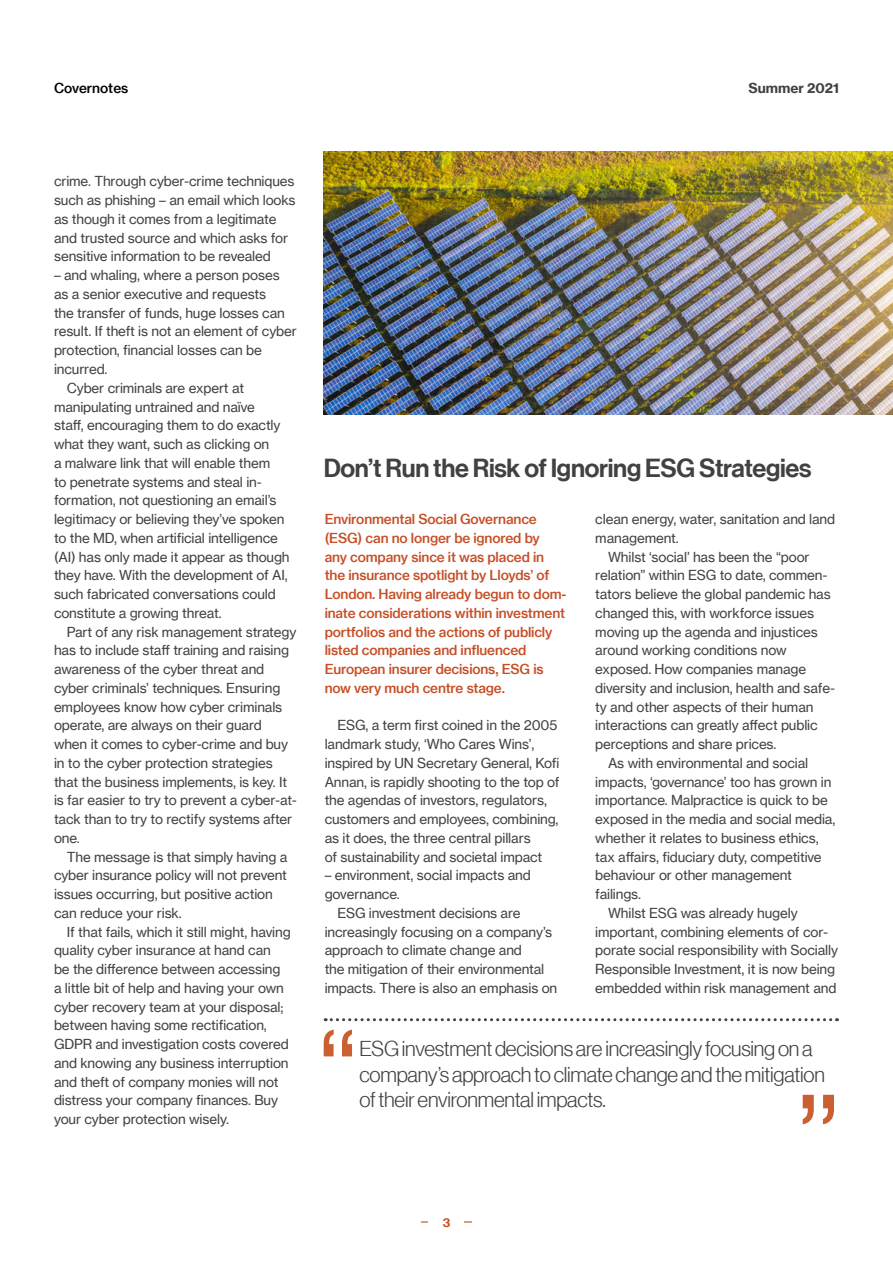
<style>
.page{position:relative;width:893px;height:1263px;background:#fff}
.page>*{position:absolute;margin:0;border:0;box-sizing:border-box;transform-origin:0 0}
.t1{font:25.5px "N Haas Grotesk DS Pro 65 Md";letter-spacing:-.01em;color:#414042}
.t2{font:21px/25.5px "N Haas Grotesk DS Pro 45 Lt";letter-spacing:-.01em;color:#414042}
.t3{font:13.5px/18.8px "N Haas Grotesk TX Pro 55 Rg";letter-spacing:-.01em;color:#414042}
.t4{font:13.5px/18.8px "N Haas Grotesk TX Pro 65 Md";letter-spacing:-.01em;color:#c64e26}
.t5{font:13.5px "N Haas Grotesk TX Pro 65 Md";color:#000}
.t6{font:13.5px "N Haas Grotesk TX Pro 75 Bd";color:#414042}
.t7{font:12px "N Haas Grotesk TX Pro 75 Bd";color:#c64e26}
</style>
<div class="page">
<hr style="left:421px;top:1221px;width:51px;height:1px;background:#c64e26">
<div style="left:429px;top:1181px;width:35px;height:82px;background:#fff"></div>
<img style="left:324px;top:151px;width:569px;height:263px">
<svg style="left:325px;top:1018px;width:512px;height:3px"></svg>
<svg style="left:324px;top:1030px;width:28px;height:26px"></svg>
<svg style="left:803px;top:1095px;width:31px;height:29px"></svg>
<p class="t5" style="left:54px;top:79px;width:76px">Covernotes</p>
<p class="t6" style="left:748px;top:79px;width:92px">Summer 2021</p>
<p class="t3" style="left:54px;top:172px;width:243px">crime. Through cyber-crime techniques such as phishing – an email which looks as though it comes from a legitimate and trusted source and which asks for sensitive information to be revealed</p>
<p class="t3" style="left:54px;top:266px;width:227px">– and whaling, where a person poses</p>
<p class="t3" style="left:54px;top:285px;width:214px">as a senior executive and requests</p>
<p class="t3" style="left:54px;top:303px;width:232px">the transfer of funds, huge losses can</p>
<p class="t3" style="left:54px;top:322px;width:244px">result. If theft is not an element of cyber</p>
<p class="t3" style="left:54px;top:341px;width:209px">protection, financial losses can be</p>
<p class="t3" style="left:54px;top:360px;width:55px">incurred.</p>
<p class="t3" style="left:67px;top:378px;width:179px">Cyber criminals are expert at</p>
<p class="t3" style="left:54px;top:397px;width:202px">manipulating untrained and naïve</p>
<p class="t3" style="left:54px;top:416px;width:228px">staff, encouraging them to do exactly</p>
<p class="t3" style="left:54px;top:435px;width:217px">what they want, such as clicking on</p>
<p class="t3" style="left:54px;top:453px;width:218px">a malware link that will enable them</p>
<p class="t3" style="left:54px;top:472px;width:209px">to penetrate systems and steal in-</p>
<p class="t3" style="left:54px;top:491px;width:224px">formation, not questioning an email’s</p>
<p class="t3" style="left:54px;top:510px;width:232px">legitimacy or believing they’ve spoken</p>
<p class="t3" style="left:54px;top:528px;width:225px">to the MD, when artificial intelligence</p>
<p class="t3" style="left:54px;top:547px;width:237px">(AI) has only made it appear as though</p>
<p class="t3" style="left:54px;top:566px;width:235px">they have. With the development of AI,</p>
<p class="t3" style="left:54px;top:585px;width:223px">such fabricated conversations could</p>
<p class="t3" style="left:54px;top:603px;width:169px">constitute a growing threat.</p>
<p class="t3" style="left:67px;top:622px;width:231px">Part of any risk management strategy</p>
<p class="t3" style="left:54px;top:641px;width:237px">has to include staff training and raising</p>
<p class="t3" style="left:54px;top:660px;width:212px">awareness of the cyber threat and</p>
<p class="t3" style="left:54px;top:678px;width:228px">cyber criminals’ techniques. Ensuring</p>
<p class="t3" style="left:54px;top:697px;width:230px">employees know how cyber criminals</p>
<p class="t3" style="left:54px;top:716px;width:209px">operate, are always on their guard</p>
<p class="t3" style="left:54px;top:735px;width:236px">when it comes to cyber-crime and buy</p>
<p class="t3" style="left:54px;top:753px;width:220px">in to the cyber protection strategies</p>
<p class="t3" style="left:54px;top:772px;width:235px">that the business implements, is key. It</p>
<p class="t3" style="left:54px;top:791px;width:244px">is far easier to try to prevent a cyber-at-</p>
<p class="t3" style="left:54px;top:810px;width:240px">tack than to try to rectify systems after</p>
<p class="t3" style="left:54px;top:828px;width:27px">one.</p>
<p class="t3" style="left:67px;top:847px;width:222px">The message is that simply having a</p>
<p class="t3" style="left:54px;top:866px;width:234px">cyber insurance policy will not prevent</p>
<p class="t3" style="left:54px;top:885px;width:220px">issues occurring, but positive action</p>
<p class="t3" style="left:54px;top:903px;width:129px">can reduce your risk.</p>
<p class="t3" style="left:67px;top:922px;width:225px">If that fails, which it still might, having</p>
<p class="t3" style="left:54px;top:941px;width:218px">quality cyber insurance at hand can</p>
<p class="t3" style="left:54px;top:960px;width:228px">be the difference between accessing</p>
<p class="t3" style="left:54px;top:978px;width:231px">a little bit of help and having your own</p>
<p class="t3" style="left:54px;top:997px;width:231px">cyber recovery team at your disposal;</p>
<p class="t3" style="left:54px;top:1016px;width:214px">between having some rectification,</p>
<p class="t3" style="left:54px;top:1035px;width:236px">GDPR and investigation costs covered</p>
<p class="t3" style="left:54px;top:1053px;width:236px">and knowing any business interruption</p>
<p class="t3" style="left:54px;top:1072px;width:226px">and theft of company monies will not</p>
<p class="t3" style="left:54px;top:1091px;width:226px">distress your company finances. Buy</p>
<p class="t3" style="left:54px;top:1110px;width:177px">your cyber protection wisely.</p>
<h1 class="t1" style="left:324px;top:453px;width:489px">Don’t Run the Risk of Ignoring ESG Strategies</h1>
<p class="t4" style="left:325px;top:510px;width:243px">Environmental Social Governance (ESG) can no longer be ignored by<br>any company since it was placed in the insurance spotlight by Lloyds’ of London. Having already begun to dom&shy;inate considerations within investment portfolios and the actions of publicly listed companies and influenced European insurer decisions, ESG is now very much centre stage.</p>
<p class="t3" style="left:325px;top:716px;width:236px;text-indent:13px">ESG, a term first coined in the 2005 landmark study, ‘Who Cares Wins’, inspired by UN Secretary General, Kofi Annan, is rapidly shooting to the top of the agendas of investors, regulators, customers and employees, combining, as it does, the three central pillars<br>of sustainability and societal impact</p>
<p class="t3" style="left:325px;top:866px;width:208px">– environment, social impacts and governance.</p>
<p class="t3" style="left:325px;top:903px;width:234px;text-indent:13px">ESG investment decisions are increasingly focusing on a company’s approach to climate change and<br>the mitigation of their environmental impacts. There is also an emphasis on</p>
<p class="t3" style="left:595px;top:510px;width:241px">clean energy, water, sanitation and land</p>
<p class="t3" style="left:595px;top:528px;width:85px">management.</p>
<p class="t3" style="left:608px;top:547px;width:203px">Whilst ‘social’ has been the “poor</p>
<p class="t3" style="left:595px;top:566px;width:234px">relation” within ESG to date, commen-</p>
<p class="t3" style="left:595px;top:585px;width:237px">tators believe the global pandemic has</p>
<p class="t3" style="left:595px;top:603px;width:220px">changed this, with workforce issues</p>
<p class="t3" style="left:595px;top:622px;width:224px">moving up the agenda and injustices</p>
<p class="t3" style="left:595px;top:641px;width:193px">around working conditions now</p>
<p class="t3" style="left:595px;top:660px;width:212px">exposed. How companies manage</p>
<p class="t3" style="left:595px;top:678px;width:241px">diversity and inclusion, health and safe-</p>
<p class="t3" style="left:595px;top:697px;width:220px">ty and other aspects of their human</p>
<p class="t3" style="left:595px;top:716px;width:224px">interactions can greatly affect public</p>
<p class="t3" style="left:595px;top:735px;width:183px">perceptions and share prices.</p>
<p class="t3" style="left:608px;top:753px;width:202px">As with environmental and social</p>
<p class="t3" style="left:595px;top:772px;width:238px">impacts, ‘governance’ too has grown in</p>
<p class="t3" style="left:595px;top:791px;width:234px">importance. Malpractice is quick to be</p>
<p class="t3" style="left:595px;top:810px;width:241px">exposed in the media and social media,</p>
<p class="t3" style="left:595px;top:828px;width:225px">whether it relates to business ethics,</p>
<p class="t3" style="left:595px;top:847px;width:228px">tax affairs, fiduciary duty, competitive</p>
<p class="t3" style="left:595px;top:866px;width:198px">behaviour or other management</p>
<p class="t3" style="left:595px;top:885px;width:47px">failings.</p>
<p class="t3" style="left:608px;top:903px;width:191px">Whilst ESG was already hugely</p>
<p class="t3" style="left:595px;top:922px;width:234px">important, combining elements of cor-</p>
<p class="t3" style="left:595px;top:941px;width:244px">porate social responsibility with Socially</p>
<p class="t3" style="left:595px;top:960px;width:241px">Responsible Investment, it is now being</p>
<p class="t3" style="left:595px;top:978px;width:243px">embedded within risk management and</p>
<h2 class="t2" style="left:359px;top:1036px;width:467px">ESG investment decisions are increasingly focusing on a company’s approach to climate change and the mitigation of their environmental impacts.</h2>
<p class="t7" style="left:443px;top:1215px;width:9px">3</p>
</div>
